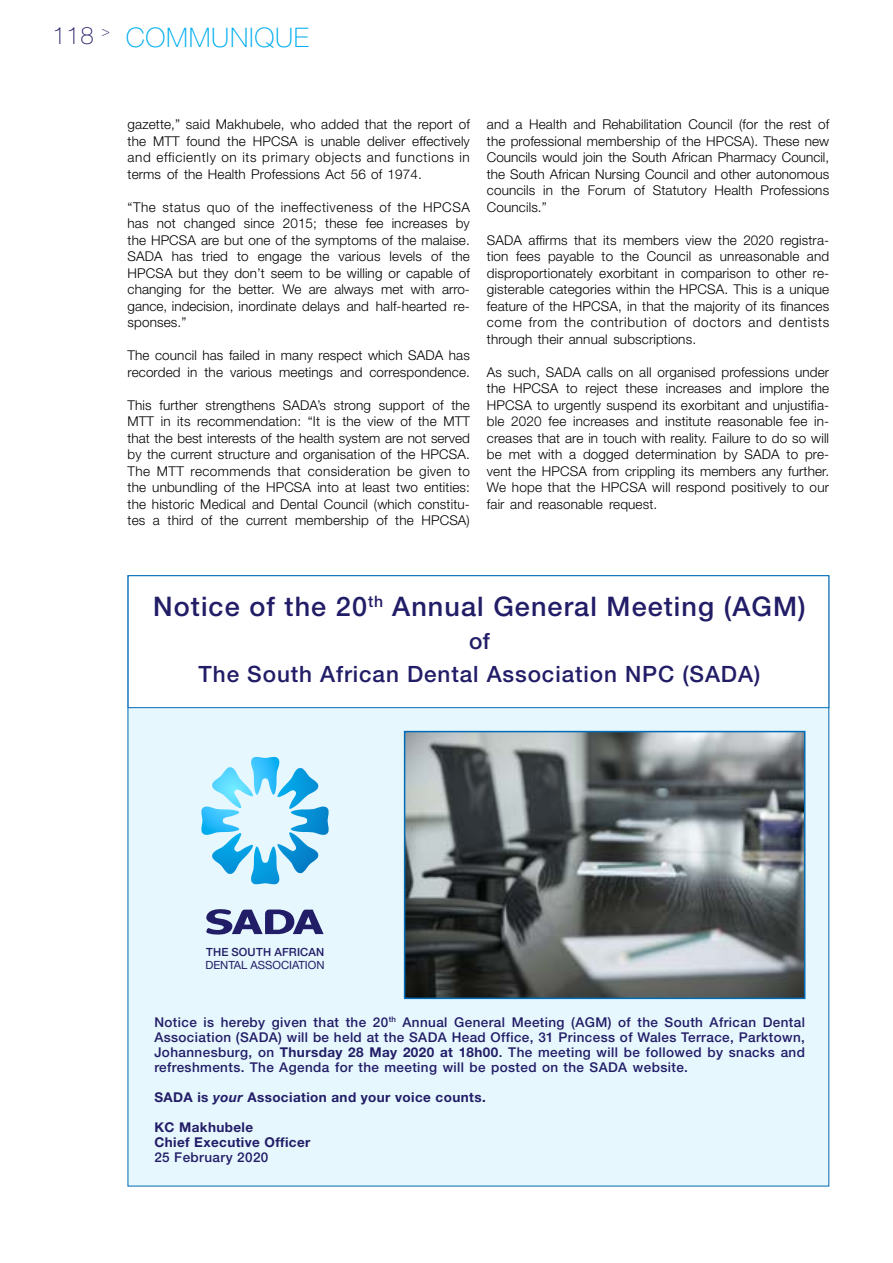
<style>
.page{position:relative;width:893px;height:1263px;background:#fff}
.page>*{position:absolute;margin:0;border:0;box-sizing:border-box;transform-origin:0 0}
.t1{font:500 27px "Helvetica Neue LT Std";letter-spacing:.04em;color:#221d67}
.t2{font:100 27px "Helvetica Neue LT Std";letter-spacing:.025em;color:#00aeef}
.t3{font:500 22.5px/33px "Helvetica Neue LT Std";letter-spacing:.04em;color:#221d67;text-align:center}
.t4{font:100 13.95px "Helvetica Neue LT Std";color:#221d67}
.t5{font:300 13.5px/16.5px "Helvetica Neue LT Std";letter-spacing:.01em;color:#000;text-align:justify}
.t6{font:500 13.5px/15px "Helvetica Neue LT Std";letter-spacing:.03em;color:#221d67;text-align:justify}
.t7{font:700 13.5px/15px "Helvetica Neue LT Std";letter-spacing:.03em;color:#221d67}
.t8{font:11.25px "Helvetica Neue LT Std";color:#221d67}
.t9{font:500 11.25px "Helvetica Neue LT Std";letter-spacing:.01em;color:#221d67}
.s1{font-size:24px;color:#221d67}
.s2{font-weight:700}
.s3{font-style:italic}
</style>
<div class="page">
<div style="left:128px;top:575px;width:701px;height:611px;background:#e6f7fd"></div>
<div style="left:128px;top:575px;width:701px;height:133px;background:#fff;border:1px solid #006cb7"></div>
<img style="left:407px;top:734px;width:395px;height:262px">
<div style="left:404px;top:731px;width:401px;height:268px;border:2px solid #006cb7"></div>
<svg style="left:201px;top:757px;width:128px;height:127px"></svg>
<svg style="left:206px;top:909px;width:118px;height:26px"></svg>
<h1 class="t2" style="left:53px;top:22px;width:258px"><span class="s1">118</span> COMMUNIQUE</h1>
<p class="t4" style="left:102px;top:23px;width:10px">&gt;</p>
<p class="t5" style="left:128px;top:116px;width:344px">gazette,” said Makhubele, who added that the report of the MTT found the HPCSA is unable deliver effectively and efficiently on its primary objects and functions in terms of the Health Professions Act 56 of 1974.</p>
<p class="t5" style="left:128px;top:198px;width:344px">“The status quo of the ineffectiveness of the HPCSA has not changed since 2015; these fee increases by the HPCSA are but one of the symptoms of the malaise.<br>SADA has tried to engage the various levels of the HPCSA but they don’t seem to be willing or capable of changing for the better. We are always met with arro&shy;gance, indecision, inordinate delays and half-hearted re&shy;sponses.”</p>
<p class="t5" style="left:128px;top:347px;width:344px">The council has failed in many respect which SADA has recorded in the various meetings and correspondence.</p>
<p class="t5" style="left:128px;top:396px;width:344px">This further strengthens SADA’s strong support of the MTT in its recommendation: “It is the view of the MTT that the best interests of the health system are not served by the current structure and organisation of the HPCSA.<br>The MTT recommends that consideration be given to the unbundling of the HPCSA into at least two entities: the historic Medical and Dental Council (which constitu&shy;tes a third of the current membership of the HPCSA)</p>
<p class="t5" style="left:487px;top:116px;width:344px">and a Health and Rehabilitation Council (for the rest of the professional membership of the HPCSA). These new Councils would join the South African Pharmacy Council, the South African Nursing Council and other autonomous councils in the Forum of Statutory Health Professions Councils.”</p>
<p class="t5" style="left:487px;top:231px;width:344px">SADA affirms that its members view the 2020 registra&shy;tion fees payable to the Council as unreasonable and disproportionately exorbitant in comparison to other re&shy;gisterable categories within the HPCSA. This is a unique feature of the HPCSA, in that the majority of its finances come from the contribution of doctors and dentists through their annual subscriptions.</p>
<p class="t5" style="left:487px;top:363px;width:344px">As such, SADA calls on all organised professions under the HPCSA to reject these increases and implore the HPCSA to urgently suspend its exorbitant and unjustifia&shy;ble 2020 fee increases and institute reasonable fee in&shy;creases that are in touch with reality. Failure to do so will be met with a dogged determination by SADA to pre&shy;vent the HPCSA from crippling its members any further.<br>We hope that the HPCSA will respond positively to our fair and reasonable request.</p>
<h1 class="t1" style="left:153px;top:590px;width:654px">Notice of the 20<sup>th</sup> Annual General Meeting (AGM)</h1>
<h2 class="t3" style="left:199px;top:624px;width:563px">of<br>The South African Dental Association NPC (SADA)</h2>
<p class="t9" style="left:206px;top:945px;width:119px">THE SOUTH AFRICAN</p>
<p class="t8" style="left:205px;top:959px;width:121px">DENTAL ASSOCIATION</p>
<p class="t6" style="left:154px;top:1014px;width:652px">Notice is hereby given that the 20<sup>th</sup> Annual General Meeting (AGM) of the South African Dental Association (SADA) will be held at the SADA Head Office, 31 Princess of Wales Terrace, Parktown, Johannesburg, on <span class="s2">Thursday 28 May 2020 at 18h00</span>. The meeting will be followed by snacks and refreshments. The Agenda for the meeting will be posted on the SADA website.</p>
<p class="t7" style="left:154px;top:1089px;width:333px">SADA is <span class="s3">your</span> Association and your voice counts.</p>
<p class="t7" style="left:154px;top:1119px;width:158px">KC Makhubele<br>Chief Executive Officer</p>
<p class="t6" style="left:154px;top:1149px;width:116px">25 February 2020</p>
</div>
